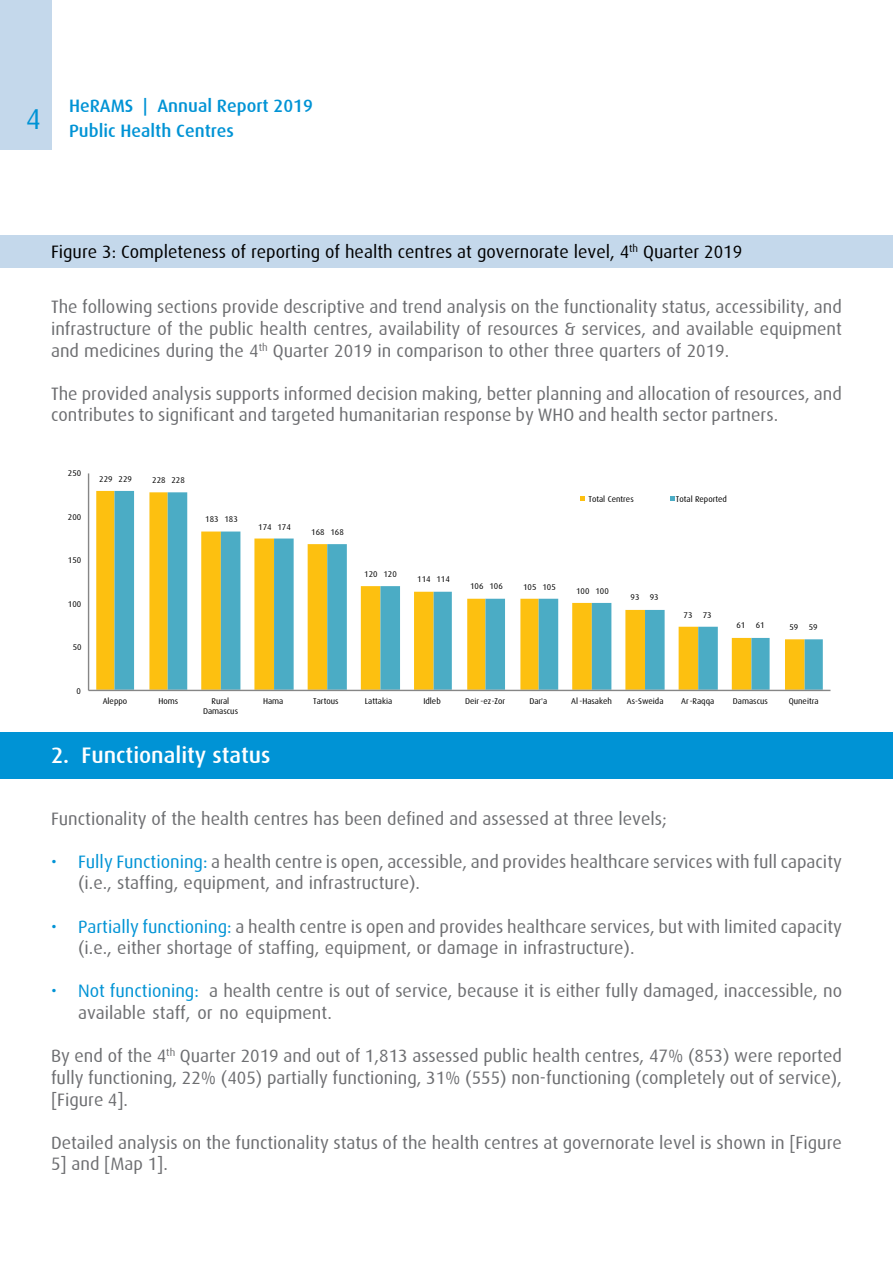
<style>
.page{position:relative;width:893px;height:1263px;background:#fff}
.page>*{position:absolute;margin:0;border:0;box-sizing:border-box;transform-origin:0 0}
.t1{font:28.8px "Dax";color:#0093d5}
.t2{font:500 22.5px "Dax";color:#fff}
.t3{font:18px/21.6px "Dax";color:#6d6e71}
.t4{font:18px "Dax";color:#000}
.t5{font:500 18px/24.6px "Dax";color:#0093d5}
.t6{font:8.4px/9.8px "Dax";color:#010101;text-align:center}
.s1{color:#0093d5}
</style>
<div class="page">
<div style="left:0;top:0;width:51px;height:150px;background:#c4d8eb"></div>
<div style="left:0;top:732px;width:893px;height:46px;background:#0093d5"></div>
<div style="left:0;top:235px;width:893px;height:32px;background:#c4d8eb"></div>
<div style="left:96px;top:491px;width:18px;height:199px;background:#fdc010"></div>
<svg style="left:114px;top:491px;width:709px;height:199px"></svg>
<hr style="left:88px;top:473px;width:1px;height:217px;background:#868686">
<hr style="left:89px;top:690px;width:741px;height:1px;background:#868686">
<svg style="left:581px;top:496px;width:4px;height:5px"></svg>
<svg style="left:670px;top:496px;width:4px;height:5px"></svg>
<h1 class="t1" style="left:26px;top:102px;width:17px">4</h1>
<p class="t5" style="left:69px;top:93px;width:245px">HeRAMS | Annual Report 2019<br>Public Health Centres</p>
<p class="t4" style="left:51px;top:242px;width:693px">Figure 3: Completeness of reporting of health centres at governorate level, 4<sup>th</sup> Quarter 2019</p>
<p class="t3" style="left:51px;top:296px;width:792px;text-align:justify">The following sections provide descriptive and trend analysis on the functionality status, accessibility, and infrastructure of the public health centres, availability of resources &amp; services, and available equipment and medicines during the 4<sup>th</sup> Quarter 2019 in comparison to other three quarters of 2019.</p>
<p class="t3" style="left:51px;top:383px;width:792px">The provided analysis supports informed decision making, better planning and allocation of resources, and contributes to significant and targeted humanitarian response by WHO and health sector partners.</p>
<p class="t6" style="left:68px;top:468px;width:15px">250</p>
<p class="t6" style="left:68px;top:512px;width:15px">200</p>
<p class="t6" style="left:68px;top:556px;width:15px">150</p>
<p class="t6" style="left:68px;top:599px;width:15px">100</p>
<p class="t6" style="left:73px;top:643px;width:10px">50</p>
<p class="t6" style="left:76px;top:686px;width:6px">0</p>
<p class="t6" style="left:99px;top:474px;width:15px">229</p>
<p class="t6" style="left:152px;top:475px;width:15px">228</p>
<p class="t6" style="left:119px;top:474px;width:15px">229</p>
<p class="t6" style="left:172px;top:475px;width:15px">228</p>
<p class="t6" style="left:205px;top:514px;width:15px">183</p>
<p class="t6" style="left:225px;top:514px;width:15px">183</p>
<p class="t6" style="left:258px;top:522px;width:15px">174</p>
<p class="t6" style="left:278px;top:522px;width:15px">174</p>
<p class="t6" style="left:311px;top:527px;width:15px">168</p>
<p class="t6" style="left:330px;top:527px;width:15px">168</p>
<p class="t6" style="left:364px;top:569px;width:15px">120</p>
<p class="t6" style="left:383px;top:569px;width:15px">120</p>
<p class="t6" style="left:417px;top:574px;width:15px">114</p>
<p class="t6" style="left:436px;top:574px;width:15px">114</p>
<p class="t6" style="left:470px;top:581px;width:15px">106</p>
<p class="t6" style="left:523px;top:582px;width:15px">105</p>
<p class="t6" style="left:489px;top:581px;width:15px">106</p>
<p class="t6" style="left:542px;top:582px;width:15px">105</p>
<p class="t6" style="left:588px;top:494px;width:47px">Total Centres</p>
<p class="t6" style="left:676px;top:494px;width:53px">Total Reported</p>
<p class="t6" style="left:576px;top:586px;width:15px">100</p>
<p class="t6" style="left:595px;top:586px;width:15px">100</p>
<p class="t6" style="left:631px;top:593px;width:10px">93</p>
<p class="t6" style="left:650px;top:593px;width:10px">93</p>
<p class="t6" style="left:684px;top:610px;width:10px">73</p>
<p class="t6" style="left:703px;top:610px;width:10px">73</p>
<p class="t6" style="left:736px;top:620px;width:10px">61</p>
<p class="t6" style="left:789px;top:622px;width:10px">59</p>
<p class="t6" style="left:756px;top:620px;width:10px">61</p>
<p class="t6" style="left:809px;top:622px;width:10px">59</p>
<p class="t6" style="left:103px;top:696px;width:26px">Aleppo</p>
<p class="t6" style="left:158px;top:696px;width:21px">Homs</p>
<p class="t6" style="left:203px;top:696px;width:37px">Rural<br>Damascus</p>
<p class="t6" style="left:263px;top:696px;width:22px">Hama</p>
<p class="t6" style="left:313px;top:696px;width:27px">Tartous</p>
<p class="t6" style="left:365px;top:696px;width:29px">Lattakia</p>
<p class="t6" style="left:423px;top:696px;width:19px">Idleb</p>
<p class="t6" style="left:465px;top:696px;width:42px">Deir-ez-Zor</p>
<p class="t6" style="left:529px;top:696px;width:19px">Dar'a</p>
<p class="t6" style="left:571px;top:696px;width:42px">Al -Hasakeh</p>
<p class="t6" style="left:627px;top:696px;width:38px">As-Sweida</p>
<p class="t6" style="left:681px;top:696px;width:34px">Ar-Raqqa</p>
<p class="t6" style="left:733px;top:696px;width:37px">Damascus</p>
<p class="t6" style="left:789px;top:696px;width:31px">Quneitra</p>
<p class="t2" style="left:51px;top:742px;width:221px">2. Functionality status</p>
<p class="t3" style="left:51px;top:807px;width:617px">Functionality of the health centres has been defined and assessed at three levels;</p>
<p class="t3" style="left:78px;top:851px;width:765px;text-indent:-27px"><span class="s1">• Fully Functioning:</span> a health centre is open, accessible, and provides healthcare services with full capacity (i.e., staffing, equipment, and infrastructure).</p>
<p class="t3" style="left:78px;top:915px;width:765px;text-indent:-27px"><span class="s1">• Partially functioning:</span> a health centre is open and provides healthcare services, but with limited capacity (i.e., either shortage of staffing, equipment, or damage in infrastructure).</p>
<p class="t3" style="left:78px;top:980px;width:765px;text-indent:-27px"><span class="s1">• Not functioning:</span> a health centre is out of service, because it is either fully damaged, inaccessible, no available staff, or no equipment.</p>
<p class="t3" style="left:51px;top:1045px;width:792px;text-align:justify">By end of the 4<sup>th</sup> Quarter 2019 and out of 1,813 assessed public health centres, 47% (853) were reported fully functioning, 22% (405) partially functioning, 31% (555) non-functioning (completely out of service), [Figure 4].</p>
<p class="t3" style="left:51px;top:1131px;width:792px">Detailed analysis on the functionality status of the health centres at governorate level is shown in [Figure<br>5] and [Map 1].</p>
</div>
